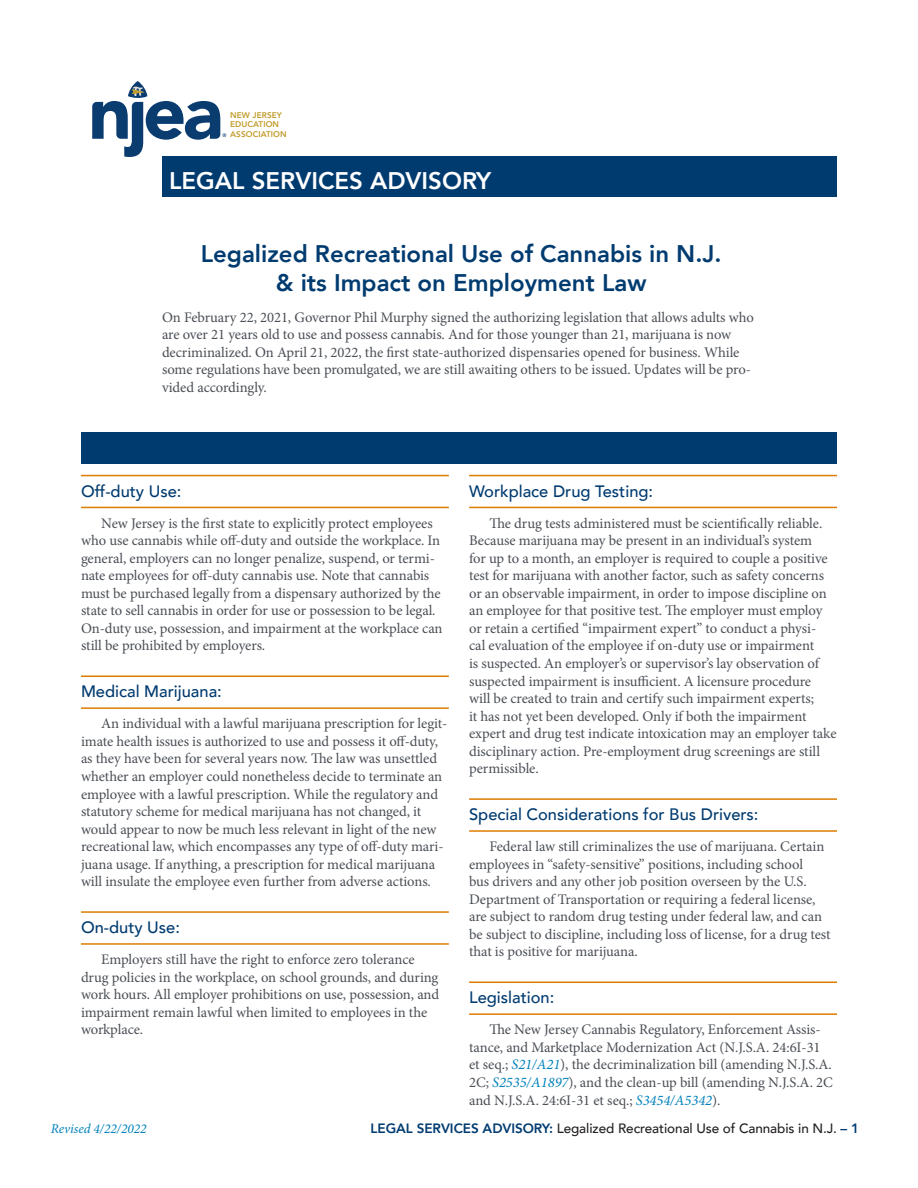
<style>
.page{position:relative;width:918px;height:1188px;background:#fff}
.page>*{position:absolute;margin:0;border:0;box-sizing:border-box;transform-origin:0 0}
.section_header{font:800 24px/28.8px "Avenir";color:#003b70;text-align:center}
.section_header-2{font:800 24px "Avenir";color:#fff}
.subhead_w__lines{font:500 16.5px "Avenir";color:#003b70}
.body{font:14.7px/17.5px "Minion Pro";letter-spacing:-.005em;color:#4a4f55}
.t1{font:500 13.5px "Avenir";letter-spacing:-.005em;color:#231f20}
.t2{font:italic 13.5px "Minion Pro";letter-spacing:-.005em;color:#0081bb}
.t3{font:800 8.25px/9.9px "Avenir LT Std";letter-spacing:.01em;color:#c19c2b;text-align:center}
.s1{font-family:"Avenir";font-weight:500;font-size:5.1px;color:#003b70}
.s2{font-style:italic;color:#0081bb}
.s3{font-weight:800;color:#003b70}
</style>
<div class="page">
<svg style="left:92px;top:81px;width:128px;height:76px"></svg>
<div style="left:162px;top:157px;width:675px;height:40px;background:#003b70"></div>
<hr style="left:81px;top:475px;width:368px;height:1px;background:#dc7d00">
<hr style="left:81px;top:507px;width:368px;height:1px;background:#dc7d00">
<hr style="left:81px;top:676px;width:368px;height:1px;background:#dc7d00">
<hr style="left:81px;top:707px;width:368px;height:2px;background:#dc7d00">
<hr style="left:81px;top:911px;width:368px;height:2px;background:#dc7d00">
<hr style="left:81px;top:943px;width:368px;height:2px;background:#dc7d00">
<hr style="left:469px;top:475px;width:368px;height:1px;background:#dc7d00">
<hr style="left:469px;top:507px;width:368px;height:1px;background:#dc7d00">
<hr style="left:469px;top:798px;width:368px;height:2px;background:#dc7d00">
<hr style="left:469px;top:830px;width:368px;height:2px;background:#dc7d00">
<hr style="left:469px;top:982px;width:368px;height:1px;background:#dc7d00">
<hr style="left:469px;top:1013px;width:368px;height:2px;background:#dc7d00">
<div style="left:81px;top:432px;width:756px;height:31px;background:#003b70"></div>
<p class="t3" style="left:222px;top:110px;width:66px">NEW JERSEY<br>EDUCATION<br><span class="s1">®</span> ASSOCIATION</p>
<p class="section_header-2" style="left:169px;top:162px;width:324px">LEGAL SERVICES ADVISORY</p>
<p class="section_header" style="left:201px;top:239px;width:522px">Legalized Recreational Use of Cannabis in N.J. &amp; its Impact on Employment Law</p>
<p class="body" style="left:162px;top:308px;width:594px">On February 22, 2021, Governor Phil Murphy signed the authorizing legislation that allows adults who are over 21 years old to use and possess cannabis. And for those younger than 21, marijuana is now decriminalized. On April 21, 2022, the first state-authorized dispensaries opened for business. While some regulations have been promulgated, we are still awaiting others to be issued. Updates will be pro&shy;vided accordingly.</p>
<p class="subhead_w__lines" style="left:81px;top:477px;width:102px">Off-duty Use:</p>
<p class="body" style="left:81px;top:514px;width:363px;text-indent:20px">New Jersey is the first state to explicitly protect employees who use cannabis while off-duty and outside the workplace. In general, employers can no longer penalize, suspend, or termi&shy;nate employees for off-duty cannabis use. Note that cannabis must be purchased legally from a dispensary authorized by the state to sell cannabis in order for use or possession to be legal.<br>On-duty use, possession, and impairment at the workplace can still be prohibited by employers.</p>
<p class="subhead_w__lines" style="left:81px;top:677px;width:142px">Medical Marijuana:</p>
<p class="body" style="left:81px;top:715px;width:368px;text-indent:20px">An individual with a lawful marijuana prescription for legit&shy;imate health issues is authorized to use and possess it off-duty, as they have been for several years now. The law was unsettled whether an employer could nonetheless decide to terminate an employee with a lawful prescription. While the regulatory and statutory scheme for medical marijuana has not changed, it would appear to now be much less relevant in light of the new recreational law, which encompasses any type of off-duty mari&shy;juana usage. If anything, a prescription for medical marijuana will insulate the employee even further from adverse actions.</p>
<p class="subhead_w__lines" style="left:81px;top:913px;width:101px">On-duty Use:</p>
<p class="body" style="left:81px;top:951px;width:360px;text-indent:20px">Employers still have the right to enforce zero tolerance drug policies in the workplace, on school grounds, and during work hours. All employer prohibitions on use, possession, and impairment remain lawful when limited to employees in the workplace.</p>
<p class="subhead_w__lines" style="left:469px;top:477px;width:186px">Workplace Drug Testing:</p>
<p class="body" style="left:469px;top:514px;width:369px;text-indent:20px">The drug tests administered must be scientifically reliable.<br>Because marijuana may be present in an individual’s system<br>for up to a month, an employer is required to couple a positive test for marijuana with another factor, such as safety concerns or an observable impairment, in order to impose discipline on an employee for that positive test. The employer must employ or retain a certified “impairment expert” to conduct a physi-<br>cal evaluation of the employee if on-duty use or impairment<br>is suspected. An employer’s or supervisor’s lay observation of suspected impairment is insufficient. A licensure procedure<br>will be created to train and certify such impairment experts;<br>it has not yet been developed. Only if both the impairment expert and drug test indicate intoxication may an employer take disciplinary action. Pre-employment drug screenings are still permissible.</p>
<p class="subhead_w__lines" style="left:469px;top:800px;width:291px">Special Considerations for Bus Drivers:</p>
<p class="body" style="left:469px;top:838px;width:363px;text-indent:20px">Federal law still criminalizes the use of marijuana. Certain employees in “safety-sensitive” positions, including school<br>bus drivers and any other job position overseen by the U.S.<br>Department of Transportation or requiring a federal license, are subject to random drug testing under federal law, and can be subject to discipline, including loss of license, for a drug test that is positive for marijuana.</p>
<p class="subhead_w__lines" style="left:469px;top:983px;width:87px">Legislation:</p>
<p class="body" style="left:469px;top:1021px;width:365px;text-indent:20px">The New Jersey Cannabis Regulatory, Enforcement Assis&shy;tance, and Marketplace Modernization Act (N.J.S.A. 24:6I-31 et seq.; <span class="s2">S21/A21</span>), the decriminalization bill (amending N.J.S.A.<br>2C; <span class="s2">S2535/A1897</span>), and the clean-up bill (amending N.J.S.A. 2C and N.J.S.A. 24:6I-31 et seq.; <span class="s2">S3454/A5342</span>).</p>
<p class="t2" style="left:51px;top:1119px;width:97px">Revised 4/22/2022</p>
<p class="t1" style="left:371px;top:1117px;width:490px"><span class="s3">LEGAL SERVICES ADVISORY:</span> Legalized Recreational Use of Cannabis in N.J. <span class="s3">– 1</span></p>
</div>
